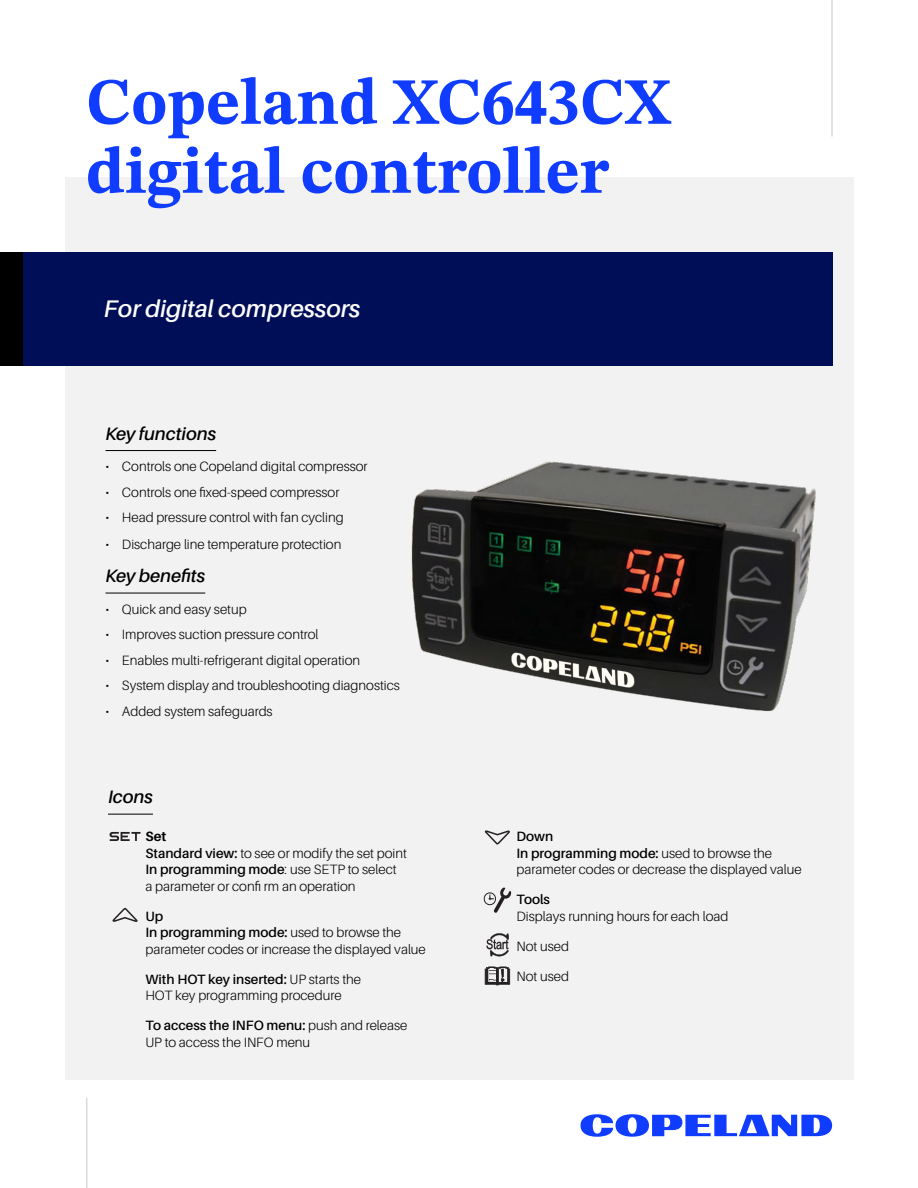
<style>
.page{position:relative;width:918px;height:1188px;background:#fff}
.page>*{position:absolute;margin:0;border:0;box-sizing:border-box;transform-origin:0 0}
.t1{font:66px/69px "STIX Two Text";color:#0f3cff}
.t2{font:italic 600 24px "Aileron";color:#fff}
.t3{font:italic 600 18px "Aileron";color:#000}
.t4{font:300 13.5px/16.5px "Aileron";color:#000}
.t5{font:600 13.5px "Aileron";color:#000}
.t6{font:700 13.5px "Aileron";color:#000}
.s1{font-weight:600}
</style>
<div class="page">
<div style="left:65px;top:177px;width:788px;height:903px;background:#f2f2f2"></div>
<hr style="left:108px;top:814px;width:45px;height:1px;background:#000">
<hr style="left:86px;top:1098px;width:1px;height:90px;background:#d9d9d9">
<hr style="left:831px;top:0;width:2px;height:136px;background:#d9d9d9">
<hr style="left:105px;top:450px;width:111px;height:1px;background:#000">
<hr style="left:105px;top:593px;width:100px;height:1px;background:#000">
<div style="left:0;top:252px;width:832px;height:114px;background:#000e57"></div>
<div style="left:0;top:252px;width:22px;height:114px;background:#000"></div>
<svg style="left:109px;top:832px;width:31px;height:9px"></svg>
<svg style="left:112px;top:908px;width:26px;height:14px"></svg>
<img style="left:411px;top:461px;width:405px;height:251px">
<svg style="left:485px;top:967px;width:25px;height:18px"></svg>
<svg style="left:486px;top:933px;width:23px;height:24px"></svg>
<svg style="left:483px;top:887px;width:29px;height:26px"></svg>
<svg style="left:485px;top:830px;width:25px;height:15px"></svg>
<svg style="left:580px;top:1114px;width:252px;height:23px"></svg>
<h1 class="t1" style="left:86px;top:67px;width:587px">Copeland XC643CX digital controller</h1>
<p class="t2" style="left:104px;top:296px;width:258px">For digital compressors</p>
<h4 class="t3" style="left:105px;top:424px;width:112px">Key functions</h4>
<p class="t4" style="left:105px;top:459px;width:264px">• Controls one Copeland digital compressor</p>
<p class="t4" style="left:105px;top:484px;width:235px">• Controls one fxed-speed compressor</p>
<p class="t4" style="left:105px;top:510px;width:240px">• Head pressure control with fan cycling</p>
<p class="t4" style="left:105px;top:537px;width:237px">• Discharge line temperature protection</p>
<h4 class="t3" style="left:105px;top:566px;width:101px">Key benefts</h4>
<p class="t4" style="left:105px;top:601px;width:143px">• Quick and easy setup</p>
<p class="t4" style="left:105px;top:627px;width:215px">• Improves suction pressure control</p>
<p class="t4" style="left:105px;top:652px;width:256px">• Enables multi-refrigerant digital operation</p>
<p class="t4" style="left:105px;top:678px;width:296px">• System display and troubleshooting diagnostics</p>
<p class="t4" style="left:105px;top:703px;width:169px">• Added system safeguards</p>
<h4 class="t3" style="left:108px;top:787px;width:46px">Icons</h4>
<p class="t6" style="left:146px;top:829px;width:22px">Set</p>
<p class="t4" style="left:146px;top:845px;width:263px"><span class="s1">Standard view:</span> to see or modify the set point<br><span class="s1">In programming mode</span>: use SETP to select a parameter or conf rm an operation</p>
<p class="t4" style="left:146px;top:908px;width:282px"><span class="s1">Up<br>In programming mode:</span> used to browse the parameter codes or increase the displayed value</p>
<p class="t4" style="left:146px;top:971px;width:217px"><span class="s1">With HOT key inserted:</span> UP starts the<br>HOT key programming procedure</p>
<p class="t4" style="left:146px;top:1017px;width:264px"><span class="s1">To access the INFO menu:</span> push and release<br>UP to access the INFO menu</p>
<p class="t4" style="left:517px;top:828px;width:287px"><span class="s1">Down<br>In programming mode:</span> used to browse the parameter codes or decrease the displayed value</p>
<h5 class="t5" style="left:517px;top:892px;width:35px">Tools</h5>
<p class="t4" style="left:517px;top:908px;width:213px">Displays running hours for each load</p>
<p class="t4" style="left:517px;top:938px;width:54px">Not used</p>
<p class="t4" style="left:517px;top:968px;width:54px">Not used</p>
</div>
